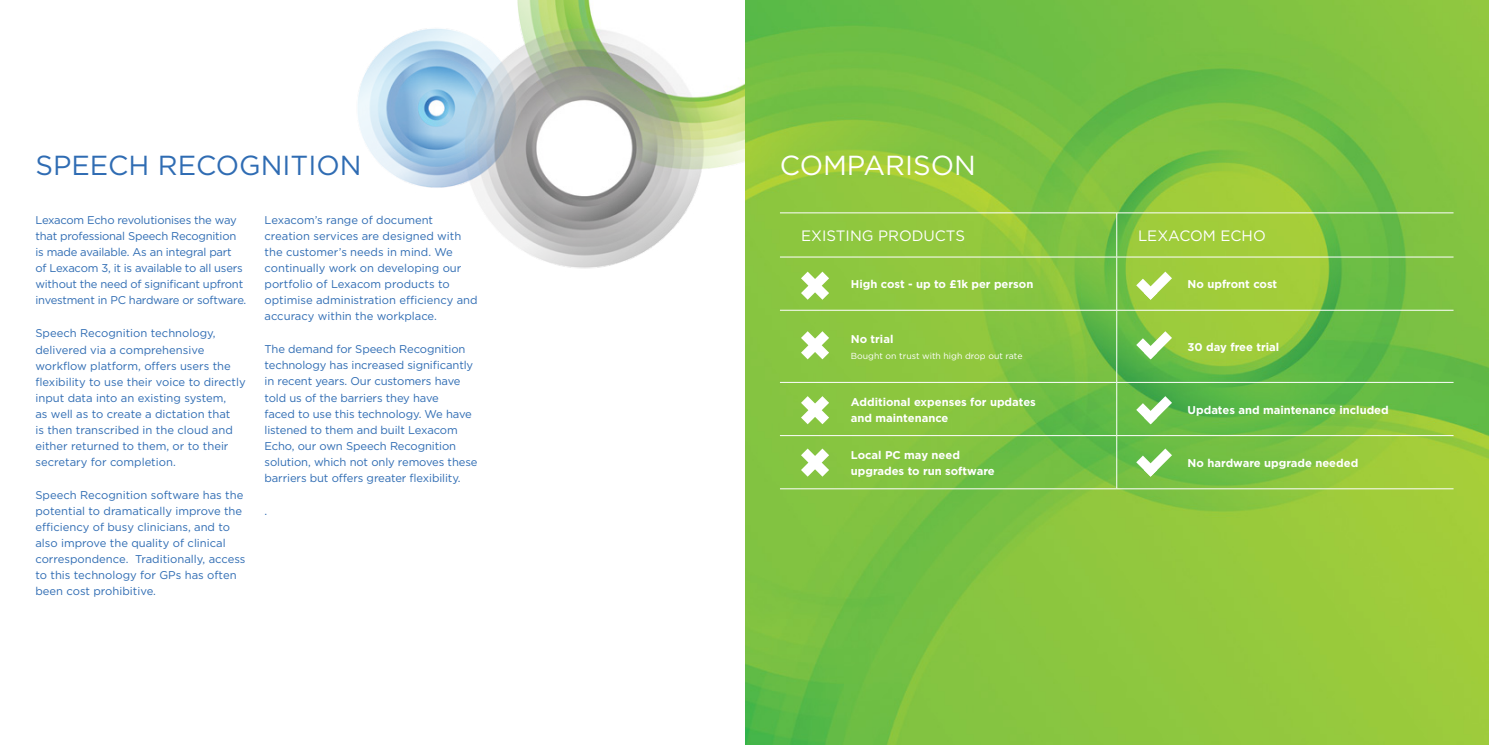
<style>
.page{position:relative;width:1489px;height:745px;background:#fff}
.page>*{position:absolute;margin:0;border:0;box-sizing:border-box;transform-origin:0 0}
.t1{font:27.5px "Gotham";color:#2f6cb3}
.t2{font:27.5px "Gotham";color:#fff}
.t3{font:15px "Gotham";color:#fff}
.t4{font:11.25px/16px "Gotham";letter-spacing:-.01em;color:#2f6cb3}
.t5{font:700 11.25px/16px "Gotham";color:#fff}
.t6{font:8.75px "Gotham";color:#fff}
</style>
<div class="page">
<img style="left:745px;top:0;width:743px;height:744px">
<img style="left:358px;top:0;width:386px;height:269px">
<hr style="left:780px;top:212px;width:336px;height:1px;background:#fff">
<hr style="left:1116px;top:212px;width:337px;height:1px;background:#fff">
<hr style="left:1116px;top:213px;width:1px;height:43px;background:#fff">
<hr style="left:780px;top:256px;width:336px;height:1px;background:#fff">
<hr style="left:1116px;top:256px;width:337px;height:1px;background:#fff">
<hr style="left:1116px;top:257px;width:1px;height:53px;background:#fff">
<hr style="left:780px;top:310px;width:336px;height:1px;background:#fff">
<hr style="left:1116px;top:310px;width:337px;height:1px;background:#fff">
<hr style="left:1116px;top:310px;width:1px;height:72px;background:#fff">
<hr style="left:780px;top:382px;width:336px;height:1px;background:#fff">
<hr style="left:1116px;top:382px;width:337px;height:1px;background:#fff">
<hr style="left:1116px;top:382px;width:1px;height:53px;background:#fff">
<hr style="left:780px;top:435px;width:336px;height:1px;background:#fff">
<hr style="left:1116px;top:435px;width:337px;height:1px;background:#fff">
<hr style="left:1116px;top:435px;width:1px;height:53px;background:#fff">
<hr style="left:780px;top:488px;width:336px;height:1px;background:#fff">
<hr style="left:1116px;top:488px;width:337px;height:1px;background:#fff">
<svg style="left:801px;top:271px;width:28px;height:28px"></svg>
<svg style="left:801px;top:331px;width:28px;height:28px"></svg>
<svg style="left:801px;top:396px;width:28px;height:28px"></svg>
<svg style="left:801px;top:448px;width:28px;height:28px"></svg>
<svg style="left:1136px;top:271px;width:35px;height:28px"></svg>
<svg style="left:1136px;top:331px;width:35px;height:28px"></svg>
<svg style="left:1136px;top:396px;width:35px;height:28px"></svg>
<svg style="left:1136px;top:448px;width:35px;height:28px"></svg>
<h1 class="t1" style="left:35px;top:147px;width:327px">SPEECH RECOGNITION</h1>
<h1 class="t2" style="left:780px;top:147px;width:197px">COMPARISON</h1>
<p class="t4" style="left:35px;top:211px;width:212px">Lexacom Echo revolutionises the way that professional Speech Recognition is made available. As an integral part<br>of Lexacom 3, it is available to all users without the need of significant upfront investment in PC hardware or software.</p>
<p class="t4" style="left:35px;top:325px;width:212px">Speech Recognition technology, delivered via a comprehensive workflow platform, offers users the flexibility to use their voice to directly input data into an existing system,<br>as well as to create a dictation that<br>is then transcribed in the cloud and either returned to them, or to their secretary for completion.</p>
<p class="t4" style="left:35px;top:487px;width:211px">Speech Recognition software has the potential to dramatically improve the efficiency of busy clinicians, and to also improve the quality of clinical correspondence. Traditionally, access to this technology for GPs has often been cost prohibitive.</p>
<p class="t4" style="left:264px;top:211px;width:215px">Lexacom’s range of document creation services are designed with the customer’s needs in mind. We continually work on developing our portfolio of Lexacom products to optimise administration efficiency and accuracy within the workplace.</p>
<p class="t4" style="left:264px;top:341px;width:214px">The demand for Speech Recognition technology has increased significantly in recent years. Our customers have told us of the barriers they have<br>faced to use this technology. We have listened to them and built Lexacom Echo, our own Speech Recognition solution, which not only removes these barriers but offers greater flexibility.</p>
<p class="t4" style="left:264px;top:503px;width:4px">.</p>
<h2 class="t3" style="left:801px;top:226px;width:165px">EXISTING PRODUCTS</h2>
<h2 class="t3" style="left:1137px;top:226px;width:129px">LEXACOM ECHO</h2>
<p class="t5" style="left:850px;top:276px;width:184px">High cost - up to £1k per person</p>
<p class="t5" style="left:1187px;top:276px;width:91px">No upfront cost</p>
<p class="t5" style="left:850px;top:330px;width:44px">No trial</p>
<p class="t6" style="left:850px;top:350px;width:173px">Bought on trust with high drop out rate</p>
<p class="t5" style="left:1187px;top:338px;width:93px">30 day free trial</p>
<p class="t5" style="left:850px;top:393px;width:186px">Additional expenses for updates and maintenance</p>
<p class="t5" style="left:1187px;top:401px;width:203px">Updates and maintenance included</p>
<p class="t5" style="left:850px;top:446px;width:145px">Local PC may need upgrades to run software</p>
<p class="t5" style="left:1187px;top:454px;width:172px">No hardware upgrade needed</p>
</div>
